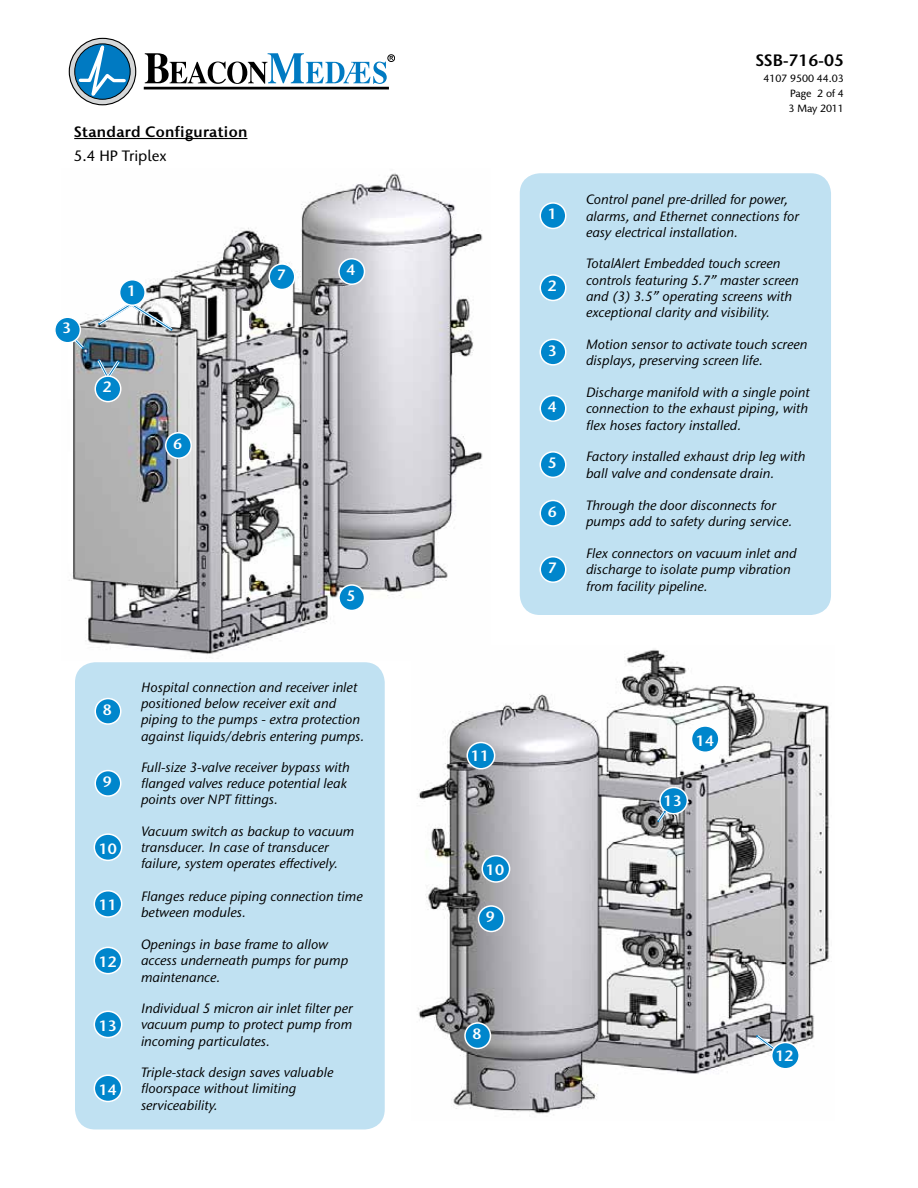
<style>
.page{position:relative;width:918px;height:1188px;background:#fff}
.page>*{position:absolute;margin:0;border:0;box-sizing:border-box;transform-origin:0 0}
.t1{font:600 16.5px "Stone Humanist ITC Std";color:#000}
.t2{font:600 15px "Stone Humanist ITC Std";color:#fff}
.t3{font:600 15px "Stone Humanist ITC Std";letter-spacing:.025em;color:#000}
.t4{font:500 15px "Stone Humanist ITC Std";color:#000}
.t5{font:italic 500 13.5px/16.2px "Stone Humanist ITC Std";color:#000}
.t6{font:500 10.5px/15.3px "Stone Humanist ITC Std";color:#000;text-align:justify}
</style>
<div class="page">
<hr style="left:144px;top:87px;width:245px;height:2px;background:#000">
<svg style="left:69px;top:38px;width:67px;height:67px"></svg>
<svg style="left:77px;top:38px;width:51px;height:68px"></svg>
<div style="left:74px;top:43px;width:57px;height:57px;border:1px solid #000;border-radius:50%"></div>
<svg style="left:145px;top:53px;width:248px;height:31px"></svg>
<div style="left:388px;top:55px;width:7px;height:7px;border:1px solid #000;border-radius:50%"></div>
<img style="left:418px;top:649px;width:414px;height:465px">
<img style="left:69px;top:173px;width:421px;height:488px">
<hr style="left:74px;top:138px;width:173px;height:1px;background:#000">
<div style="left:522px;top:176px;width:307px;height:437px;background:#c0e1f2;border-radius:18px"></div>
<div style="left:520px;top:173px;width:311px;height:442px;border:4px solid #0086cc;border-radius:18px"></div>
<div style="left:540px;top:203px;width:26px;height:25px;background:#0086cc;border-radius:50%"></div>
<div style="left:540px;top:202px;width:27px;height:27px;border:2px solid #fff;border-radius:50%"></div>
<div style="left:540px;top:275px;width:26px;height:25px;background:#0086cc;border-radius:50%"></div>
<div style="left:540px;top:274px;width:27px;height:27px;border:2px solid #fff;border-radius:50%"></div>
<div style="left:540px;top:339px;width:26px;height:26px;background:#0086cc;border-radius:50%"></div>
<div style="left:540px;top:339px;width:27px;height:27px;border:2px solid #fff;border-radius:50%"></div>
<div style="left:540px;top:396px;width:26px;height:25px;background:#0086cc;border-radius:50%"></div>
<div style="left:540px;top:395px;width:27px;height:27px;border:2px solid #fff;border-radius:50%"></div>
<div style="left:540px;top:452px;width:26px;height:25px;background:#0086cc;border-radius:50%"></div>
<div style="left:540px;top:451px;width:27px;height:27px;border:2px solid #fff;border-radius:50%"></div>
<div style="left:540px;top:500px;width:26px;height:26px;background:#0086cc;border-radius:50%"></div>
<div style="left:540px;top:500px;width:27px;height:27px;border:2px solid #fff;border-radius:50%"></div>
<div style="left:540px;top:557px;width:26px;height:25px;background:#0086cc;border-radius:50%"></div>
<div style="left:540px;top:556px;width:27px;height:27px;border:2px solid #fff;border-radius:50%"></div>
<div style="left:77px;top:664px;width:305px;height:463px;background:#c0e1f2;border-radius:18px"></div>
<div style="left:75px;top:662px;width:310px;height:468px;border:4px solid #0086cc;border-radius:18px"></div>
<div style="left:95px;top:699px;width:26px;height:25px;background:#0086cc;border-radius:50%"></div>
<div style="left:94px;top:698px;width:28px;height:27px;border:2px solid #fff;border-radius:50%"></div>
<div style="left:95px;top:771px;width:26px;height:25px;background:#0086cc;border-radius:50%"></div>
<div style="left:94px;top:770px;width:28px;height:27px;border:2px solid #fff;border-radius:50%"></div>
<div style="left:94px;top:834px;width:28px;height:26px;background:#0086cc;border-radius:50%"></div>
<div style="left:94px;top:833px;width:28px;height:28px;border:2px solid #fff;border-radius:50%"></div>
<div style="left:94px;top:891px;width:28px;height:26px;background:#0086cc;border-radius:50%"></div>
<div style="left:94px;top:890px;width:28px;height:28px;border:2px solid #fff;border-radius:50%"></div>
<div style="left:94px;top:947px;width:28px;height:27px;background:#0086cc;border-radius:50%"></div>
<div style="left:94px;top:947px;width:28px;height:27px;border:2px solid #fff;border-radius:50%"></div>
<div style="left:94px;top:1011px;width:28px;height:27px;background:#0086cc;border-radius:50%"></div>
<div style="left:94px;top:1011px;width:28px;height:27px;border:2px solid #fff;border-radius:50%"></div>
<div style="left:94px;top:1075px;width:28px;height:26px;background:#0086cc;border-radius:50%"></div>
<div style="left:94px;top:1074px;width:28px;height:28px;border:2px solid #fff;border-radius:50%"></div>
<div style="left:467px;top:742px;width:28px;height:27px;background:#0086cc;border-radius:50%"></div>
<div style="left:466px;top:742px;width:29px;height:28px;border:2px solid #fff;border-radius:50%"></div>
<svg style="left:96px;top:300px;width:79px;height:33px"></svg>
<div style="left:120px;top:280px;width:25px;height:25px;background:#0086cc;border-radius:50%"></div>
<div style="left:119px;top:279px;width:27px;height:27px;border:2px solid #fff;border-radius:50%"></div>
<svg style="left:57px;top:318px;width:30px;height:34px"></svg>
<div style="left:55px;top:317px;width:25px;height:26px;background:#0086cc;border-radius:50%"></div>
<div style="left:54px;top:316px;width:27px;height:28px;border:2px solid #fff;border-radius:50%"></div>
<div style="left:339px;top:585px;width:25px;height:25px;background:#0086cc;border-radius:50%"></div>
<div style="left:338px;top:584px;width:27px;height:27px;border:2px solid #fff;border-radius:50%"></div>
<div style="left:166px;top:433px;width:25px;height:25px;background:#0086cc;border-radius:50%"></div>
<div style="left:165px;top:432px;width:27px;height:27px;border:2px solid #fff;border-radius:50%"></div>
<div style="left:339px;top:259px;width:25px;height:25px;background:#0086cc;border-radius:50%"></div>
<div style="left:338px;top:258px;width:27px;height:27px;border:2px solid #fff;border-radius:50%"></div>
<div style="left:269px;top:264px;width:26px;height:26px;background:#0086cc;border-radius:50%"></div>
<div style="left:268px;top:263px;width:28px;height:27px;border:2px solid #fff;border-radius:50%"></div>
<svg style="left:95px;top:357px;width:27px;height:24px"></svg>
<div style="left:95px;top:376px;width:26px;height:26px;background:#0086cc;border-radius:50%"></div>
<div style="left:94px;top:375px;width:28px;height:27px;border:2px solid #fff;border-radius:50%"></div>
<div style="left:465px;top:1023px;width:25px;height:25px;background:#0086cc;border-radius:50%"></div>
<div style="left:464px;top:1022px;width:27px;height:27px;border:2px solid #fff;border-radius:50%"></div>
<svg style="left:753px;top:1032px;width:25px;height:21px"></svg>
<div style="left:772px;top:1042px;width:27px;height:27px;background:#0086cc;border-radius:50%"></div>
<div style="left:771px;top:1042px;width:29px;height:28px;border:2px solid #fff;border-radius:50%"></div>
<div style="left:482px;top:856px;width:28px;height:26px;background:#0086cc;border-radius:50%"></div>
<div style="left:482px;top:855px;width:28px;height:28px;border:2px solid #fff;border-radius:50%"></div>
<div style="left:478px;top:906px;width:26px;height:26px;background:#0086cc;border-radius:50%"></div>
<div style="left:478px;top:905px;width:27px;height:27px;border:2px solid #fff;border-radius:50%"></div>
<div style="left:660px;top:788px;width:27px;height:26px;background:#0086cc;border-radius:50%"></div>
<div style="left:659px;top:787px;width:29px;height:27px;border:2px solid #fff;border-radius:50%"></div>
<svg style="left:655px;top:808px;width:14px;height:17px"></svg>
<div style="left:692px;top:726px;width:27px;height:26px;background:#0086cc;border-radius:50%"></div>
<div style="left:691px;top:725px;width:29px;height:28px;border:2px solid #fff;border-radius:50%"></div>
<p class="t3" style="left:74px;top:122px;width:175px">Standard Configuration</p>
<p class="t4" style="left:74px;top:147px;width:94px">5.4 HP Triplex</p>
<p class="t2" style="left:62px;top:319px;width:11px">3</p>
<p class="t2" style="left:127px;top:281px;width:11px">1</p>
<p class="t2" style="left:103px;top:378px;width:11px">2</p>
<p class="t2" style="left:173px;top:434px;width:11px">6</p>
<p class="t2" style="left:277px;top:265px;width:11px">7</p>
<p class="t2" style="left:346px;top:260px;width:11px">4</p>
<p class="t2" style="left:346px;top:586px;width:11px">5</p>
<p class="t2" style="left:103px;top:700px;width:11px">8</p>
<p class="t2" style="left:103px;top:772px;width:11px">9</p>
<p class="t2" style="left:99px;top:839px;width:20px">10</p>
<p class="t5" style="left:141px;top:679px;width:225px">Hospital connection and receiver inlet positioned below receiver exit and piping to the pumps - extra protection against liquids/debris entering pumps.</p>
<p class="t5" style="left:141px;top:759px;width:210px">Full-size 3-valve receiver bypass with flanged valves reduce potential leak points over NPT fittings.</p>
<p class="t5" style="left:141px;top:823px;width:215px">Vacuum switch as backup to vacuum transducer. In case of transducer failure, system operates effectively.</p>
<p class="t2" style="left:99px;top:896px;width:20px">11</p>
<p class="t5" style="left:141px;top:888px;width:223px">Flanges reduce piping connection time between modules.</p>
<p class="t2" style="left:99px;top:952px;width:20px">12</p>
<p class="t5" style="left:141px;top:936px;width:209px">Openings in base frame to allow access underneath pumps for pump maintenance.</p>
<p class="t2" style="left:99px;top:1016px;width:20px">13</p>
<p class="t2" style="left:99px;top:1080px;width:20px">14</p>
<p class="t5" style="left:141px;top:1000px;width:213px;text-align:justify">Individual 5 micron air inlet filter per vacuum pump to protect pump from incoming particulates.</p>
<p class="t5" style="left:141px;top:1064px;width:194px">Triple-stack design saves valuable floorspace without limiting serviceability.</p>
<p class="t1" style="left:756px;top:50px;width:90px">SSB-716-05</p>
<p class="t6" style="left:789px;top:70px;width:57px;text-indent:-25px">4107 9500 44.03<br>Page 2 of 4<br>3 May 2011</p>
<p class="t2" style="left:548px;top:205px;width:11px">1</p>
<p class="t2" style="left:548px;top:277px;width:11px">2</p>
<p class="t5" style="left:586px;top:192px;width:214px">Control panel pre-drilled for power, alarms, and Ethernet connections for easy electrical installation.</p>
<p class="t5" style="left:586px;top:256px;width:214px">TotalAlert Embedded touch screen controls featuring 5.7” master screen and (3) 3.5” operating screens with exceptional clarity and visibility.</p>
<p class="t2" style="left:548px;top:341px;width:11px">3</p>
<p class="t5" style="left:586px;top:336px;width:223px">Motion sensor to activate touch screen displays, preserving screen life.</p>
<p class="t2" style="left:548px;top:397px;width:11px">4</p>
<p class="t5" style="left:586px;top:384px;width:225px">Discharge manifold with a single point connection to the exhaust piping, with flex hoses factory installed.</p>
<p class="t2" style="left:548px;top:454px;width:11px">5</p>
<p class="t5" style="left:586px;top:449px;width:221px">Factory installed exhaust drip leg with ball valve and condensate drain.</p>
<p class="t2" style="left:548px;top:502px;width:11px">6</p>
<p class="t5" style="left:586px;top:497px;width:208px">Through the door disconnects for pumps add to safety during service.</p>
<p class="t2" style="left:548px;top:559px;width:11px">7</p>
<p class="t5" style="left:586px;top:545px;width:212px">Flex connectors on vacuum inlet and discharge to isolate pump vibration from facility pipeline.</p>
<p class="t2" style="left:471px;top:747px;width:20px">11</p>
<p class="t2" style="left:486px;top:860px;width:20px">10</p>
<p class="t2" style="left:486px;top:907px;width:11px">9</p>
<p class="t2" style="left:472px;top:1024px;width:11px">8</p>
<p class="t2" style="left:696px;top:731px;width:20px">14</p>
<p class="t2" style="left:664px;top:792px;width:20px">13</p>
<p class="t2" style="left:775px;top:1047px;width:20px">12</p>
</div>
